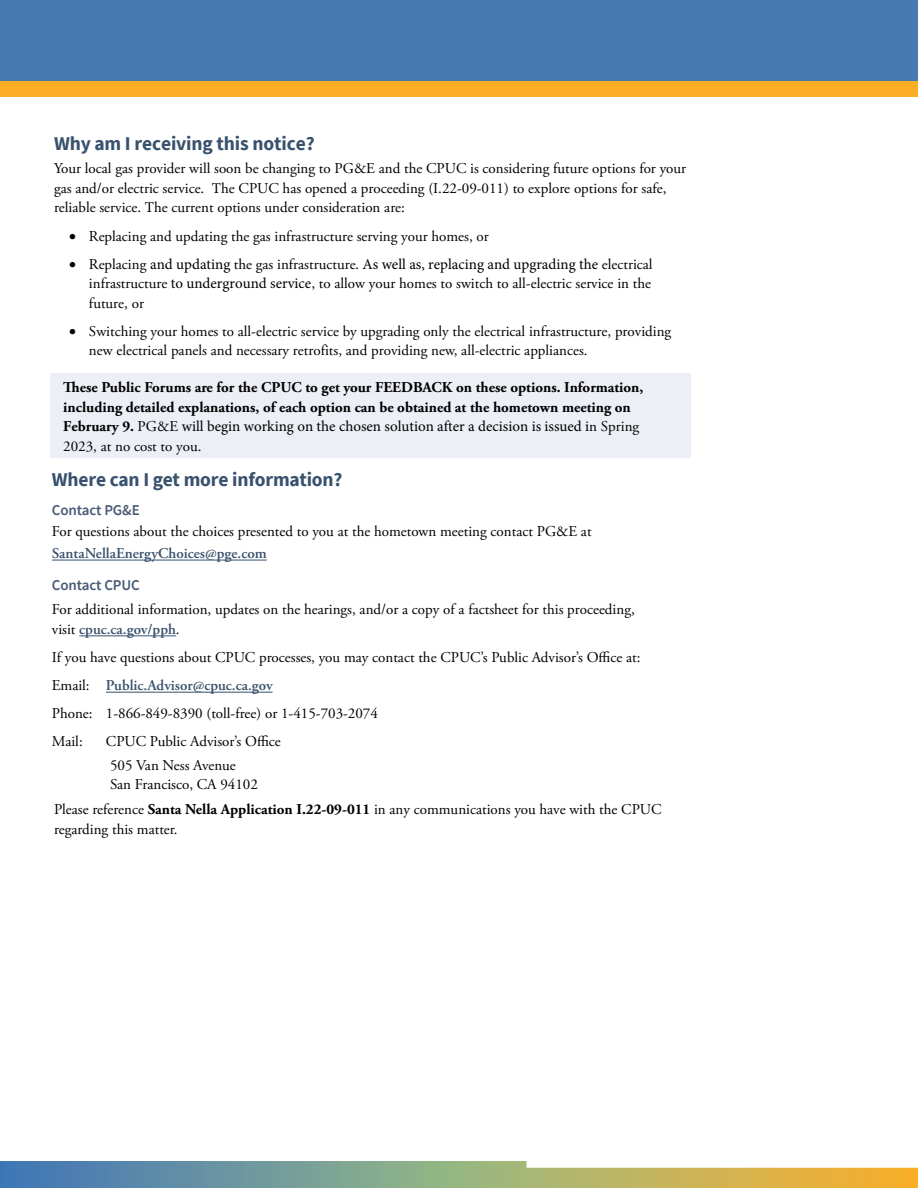
<style>
.page{position:relative;width:918px;height:1188px;background:#fff}
.page>*{position:absolute;margin:0;border:0;box-sizing:border-box;transform-origin:0 0}
.body_copy{font:700 19.5px "Source Sans Pro";letter-spacing:-.005em;color:#38516d}
.body_copy-2{font:15px/19.5px "Adobe Garamond Pro";color:#000}
.body_copy-3{font:700 15px/19.5px "Adobe Garamond Pro";color:#000}
.s1{font-family:"Minion Pro"}
.s2{font-weight:400}
.s3{font-family:"Minion Pro";font-weight:400}
.s4{font-family:"Source Sans Pro";font-weight:600;color:#495c77}
.s5{font-weight:600;color:#38516d}
.s6{font-weight:700}
</style>
<div class="page">
<svg style="left:0;top:1161px;width:918px;height:27px;background:#9eac8d"></svg>
<div style="left:50px;top:374px;width:641px;height:84px;background:#edeff6"></div>
<div style="left:0;top:0;width:918px;height:88px;background:#477ab1"></div>
<div style="left:0;top:81px;width:918px;height:15px;background:#fbad23"></div>
<hr style="left:52px;top:560px;width:215px;height:1px;background:#38516d">
<hr style="left:79px;top:636px;width:97px;height:1px;background:#38516d">
<hr style="left:106px;top:692px;width:167px;height:1px;background:#38516d">
<p class="body_copy" style="left:54px;top:130px;width:262px">Why am I receiving this notice?</p>
<p class="body_copy-2" style="left:54px;top:159px;width:634px">Your local gas provider will soon be changing to PG&amp;E and the CPUC is considering future options for your gas and/or electric service. <span class="s1">T</span>he CPUC has opened a proceeding (I.22-09-011) to explore options for safe, reliable service. <span class="s1">T</span>he current options under consideration are:</p>
<p class="body_copy-2" style="left:69px;top:227px;width:421px">• Replacing and updating the gas infrastructure serving your homes, or</p>
<p class="body_copy-2" style="left:89px;top:255px;width:565px;text-align:justify;text-indent:-20px">• Replacing <span class="s1">and updating</span> the gas infrastructure<span class="s1">. As well as, replacing and upgrading the</span> electrical infrastructure <span class="s1">to underground service</span>, to allow your homes to switch to all-electric service in the future, or</p>
<p class="body_copy-2" style="left:89px;top:322px;width:584px;text-indent:-20px">• Switching your homes to all-electric service by upgrading only the electrical infrastructure, providing new electrical panels and necessary retrofits, and providing new, all-electric appliances.</p>
<p class="body_copy-3" style="left:63px;top:378px;width:582px">These Public Forums are for the CPUC to get your FEEDBACK on these options. Information, including detailed explanations, of each option can be obtained at the hometown meeting on February 9. <span class="s2">PG&amp;E</span> <span class="s3">will begin working on the chosen solution after a decision is issued i</span><span class="s2">n Spring 2023, at no cost to you.</span></p>
<p class="body_copy" style="left:52px;top:467px;width:292px">Where can I get more information?</p>
<p class="body_copy-2" style="left:52px;top:500px;width:541px;line-height:21.6px"><span class="s4">Contact PG&amp;E<br></span>For questions about the choices presented to you at the hometown meeting contact PG&amp;E at<br><span class="s5">SantaNellaEnergyChoices@pge.com</span></p>
<p class="body_copy-2" style="left:52px;top:574px;width:584px;line-height:23.9px"><span class="s4">Contact CPUC<br></span>For additional information, updates on the hearings, and/or a copy of a factsheet for this proceeding,</p>
<p class="body_copy-2" style="left:52px;top:615px;width:590px;line-height:28.2px">visit <span class="s5">cpuc.ca.gov/pph</span>.<br>If you have questions about CPUC processes, you may contact the CPUC’s Public Advisor’s Office at:<br>Email: <span class="s5">Public.Advisor@cpuc.ca.gov<br></span>Phone: 1-866-849-8390 (toll-free) or 1-415-703-2074<br>Mail:</p>
<p class="body_copy-2" style="left:106px;top:730px;width:176px;line-height:23.7px">CPUC Public Advisor’s Office<br>505 Van Ness Avenue</p>
<p class="body_copy-2" style="left:110px;top:775px;width:149px">San Francisco, CA 94102</p>
<p class="body_copy-2" style="left:54px;top:800px;width:609px">Please reference <span class="s6">Santa Nella Application I.22-09-011</span> in any communications you have with the CPUC regarding this matter.</p>
</div>
